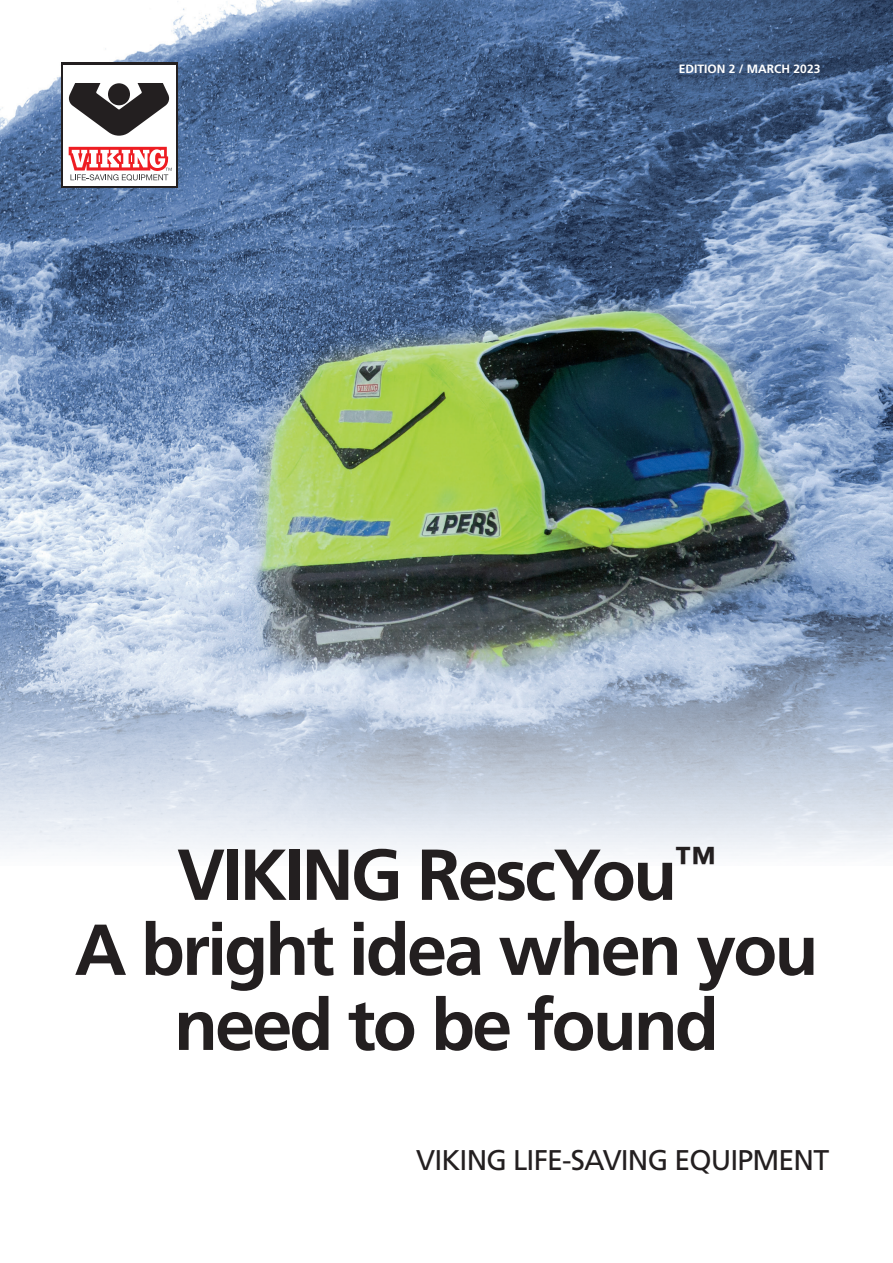
<style>
.page{position:relative;width:893px;height:1263px;background:#fff}
.page>*{position:absolute;margin:0;border:0;box-sizing:border-box;transform-origin:0 0}
.t1{font:700 72px/75px "Frutiger LT Pro";letter-spacing:-.04em;color:#231f20;text-align:center}
.t2{font:28.5px "Frutiger LT Pro";letter-spacing:-.03em;color:#231f20}
.t3{font:700 12px "Frutiger LT Pro";color:#fff}
</style>
<div class="page">
<img style="left:0;top:0;width:893px;height:856px">
<div style="left:61px;top:63px;width:116px;height:125px;background:linear-gradient(to bottom,#fff,#fff)"></div>
<div style="left:63px;top:65px;width:112px;height:121px;background:#fff"></div>
<svg style="left:69px;top:83px;width:100px;height:53px"></svg>
<svg style="left:69px;top:147px;width:103px;height:34px"></svg>
<p class="t3" style="left:679px;top:62px;width:143px">EDITION 2 / MARCH 2023</p>
<p class="t1" style="left:75px;top:838px;width:745px">VIKING RescYou<sup>™<br></sup>A bright idea when you need to be found</p>
<p class="t2" style="left:416px;top:1144px;width:414px">VIKING LIFE-SAVING EQUIPMENT</p>
</div>
